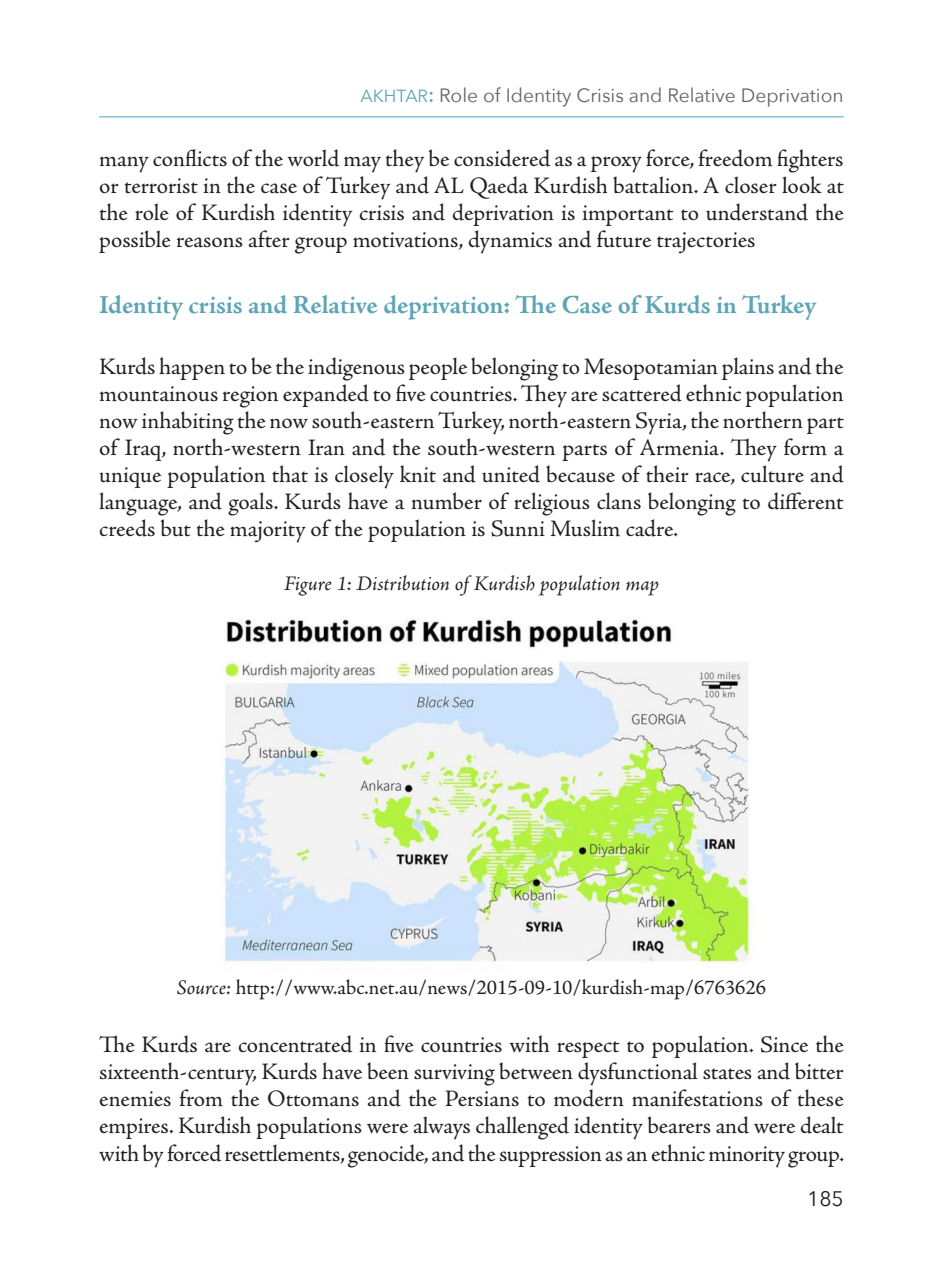
<style>
.page{position:relative;width:943px;height:1265px;background:#fff}
.page>*{position:absolute;margin:0;border:0;box-sizing:border-box;transform-origin:0 0}
.Subtitle{font:700 26.25px "Adobe Jenson Pro";letter-spacing:-.005em;color:#5ca5b7}
.Body_text{font:23.62px/27.1px "Adobe Jenson Pro";letter-spacing:-.005em;color:#231f20;text-align:justify}
.Body_text-2{font:21px "Adobe Jenson Pro";color:#231f20}
.Body_text-3{font:italic 21px "Adobe Jenson Pro";letter-spacing:-.005em;color:#231f20}
.t1{font:21px "Avenir Next";color:#231f20}
.t2{font:19.25px "Avenir Next";color:#636366}
.s1{font-size:17.5px;color:#5ca5b7}
.s2{font-weight:500;font-size:21px;color:#5ca5b7}
.s3{font-style:italic}
</style>
<div class="page">
<hr style="left:99px;top:117px;width:744px;height:1px;background:#49a5b8">
<img style="left:224px;top:619px;width:530px;height:352px">
<p class="t2" style="left:360px;top:79px;width:484px"><span class="s1">Akhtar</span><span class="s2">:</span> Role of Identity Crisis and Relative Deprivation</p>
<p class="Body_text" style="left:99px;top:145px;width:746px">many conflicts of the world may they be considered as a proxy force, freedom fighters or terrorist in the case of Turkey and AL Qaeda Kurdish battalion. A closer look at the role of Kurdish identity crisis and deprivation is important to understand the possible reasons after group motivations, dynamics and future trajectories</p>
<p class="Subtitle" style="left:99px;top:289px;width:718px">Identity crisis and Relative deprivation: The Case of Kurds in Turkey</p>
<p class="Body_text" style="left:99px;top:353px;width:746px">Kurds happen to be the indigenous people belonging to Mesopotamian plains and the mountainous region expanded to five countries. They are scattered ethnic population now inhabiting the now south-eastern Turkey, north-eastern Syria, the northern part of Iraq, north-western Iran and the south-western parts of Armenia. They form a unique population that is closely knit and united because of their race, culture and language, and goals. Kurds have a number of religious clans belonging to different creeds but the majority of the population is Sunni Muslim cadre.</p>
<p class="Body_text-3" style="left:284px;top:571px;width:376px">Figure 1: Distribution of Kurdish population map</p>
<p class="Body_text-2" style="left:177px;top:975px;width:591px"><span class="s3">Source:</span> http://www.abc.net.au/news/2015-09-10/kurdish-map/6763626</p>
<p class="Body_text" style="left:99px;top:1032px;width:746px">The Kurds are concentrated in five countries with respect to population. Since the sixteenth-century, Kurds have been surviving between dysfunctional states and bitter enemies from the Ottomans and the Persians to modern manifestations of these empires. Kurdish populations were always challenged identity bearers and were dealt with by forced resettlements, genocide, and the suppression as an ethnic minority group.</p>
<p class="t1" style="left:807px;top:1181px;width:38px">185</p>
</div>
